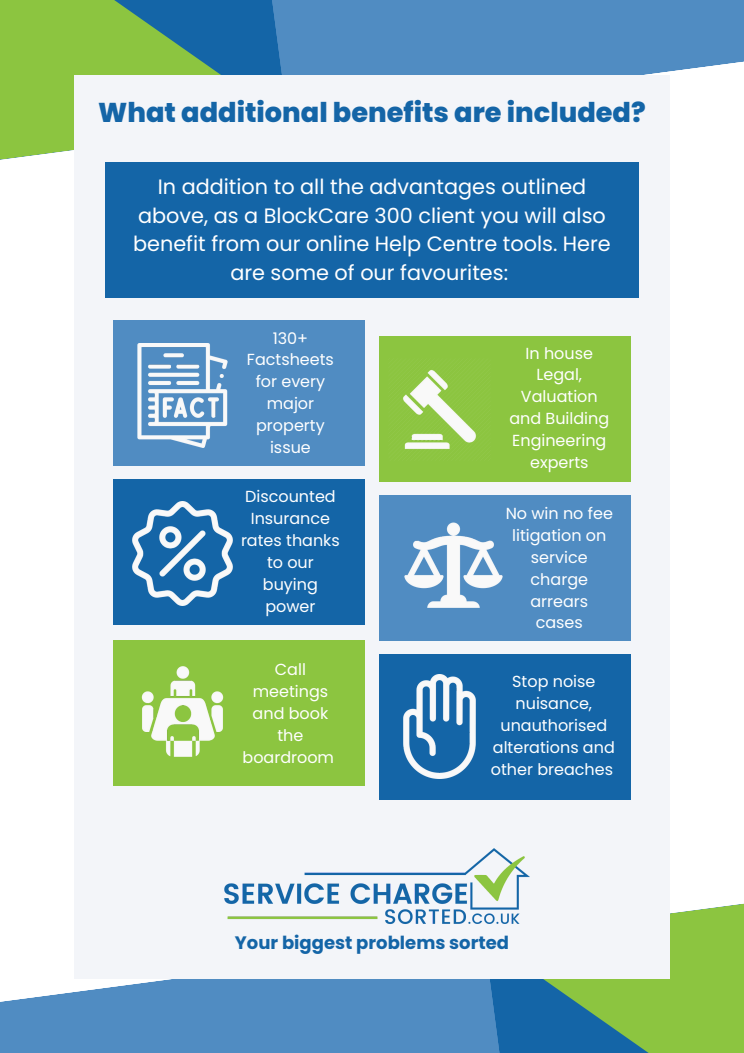
<style>
.page{position:relative;width:744px;height:1053px;background:#fff}
.page>*{position:absolute;margin:0;border:0;box-sizing:border-box;transform-origin:0 0}
.t1{font:800 27.2px "Poppins";color:#1465a7}
.t2{font:20.8px/28.5px "Poppins";color:#fff;text-align:center}
.t3{font:700 18px "Poppins";color:#1465a7}
.t4{font:16px/21.9px "Poppins";color:#fff;text-align:center}
</style>
<div class="page">
<div style="left:288px;top:0;width:456px;height:74px;background:#508cc2"></div>
<svg style="left:0;top:978px;width:484px;height:74px;fill:#508cc2"></svg>
<svg style="left:484px;top:903px;width:260px;height:149px;fill:#8cc540"></svg>
<svg style="left:0;top:0;width:288px;height:160px;fill:#8cc540"></svg>
<div style="left:74px;top:74px;width:596px;height:904px;background:#f3f5f9"></div>
<img style="left:224px;top:848px;width:305px;height:76px">
<div style="left:105px;top:162px;width:534px;height:135px;background:#1465a7"></div>
<div style="left:380px;top:337px;width:251px;height:144px;background:#8cc540"></div>
<div style="left:380px;top:495px;width:251px;height:145px;background:#508cc2"></div>
<div style="left:380px;top:654px;width:251px;height:145px;background:#1465a7"></div>
<div style="left:113px;top:320px;width:251px;height:145px;background:#508cc2"></div>
<div style="left:113px;top:479px;width:251px;height:145px;background:#1465a7"></div>
<div style="left:113px;top:640px;width:252px;height:145px;background:#8cc540"></div>
<img style="left:132px;top:501px;width:101px;height:104px">
<img style="left:141px;top:666px;width:83px;height:91px">
<img style="left:404px;top:522px;width:99px;height:86px">
<img style="left:403px;top:675px;width:73px;height:103px">
<img style="left:403px;top:370px;width:73px;height:80px">
<img style="left:137px;top:343px;width:91px;height:104px">
<p class="t1" style="left:98px;top:93px;width:549px">What additional benefits are included?</p>
<p class="t2" style="left:133px;top:173px;width:479px">In addition to all the advantages outlined above, as a BlockCare 300 client you will also benefit from our online Help Centre tools. Here are some of our favourites:</p>
<p class="t4" style="left:247px;top:327px;width:89px">130+<br>Factsheets for every major property issue</p>
<p class="t4" style="left:241px;top:486px;width:100px">Discounted<br>Insurance rates thanks to our buying power</p>
<p class="t4" style="left:243px;top:658px;width:93px">Call meetings and book the boardroom</p>
<p class="t4" style="left:509px;top:342px;width:101px">In house<br>Legal,<br>Valuation and Building<br>Engineering experts</p>
<p class="t4" style="left:506px;top:502px;width:109px">No win no fee litigation on service charge arrears cases</p>
<p class="t4" style="left:491px;top:670px;width:125px">Stop noise nuisance, unauthorised alterations and other breaches</p>
<p class="t3" style="left:235px;top:930px;width:276px">Your biggest problems sorted</p>
</div>
